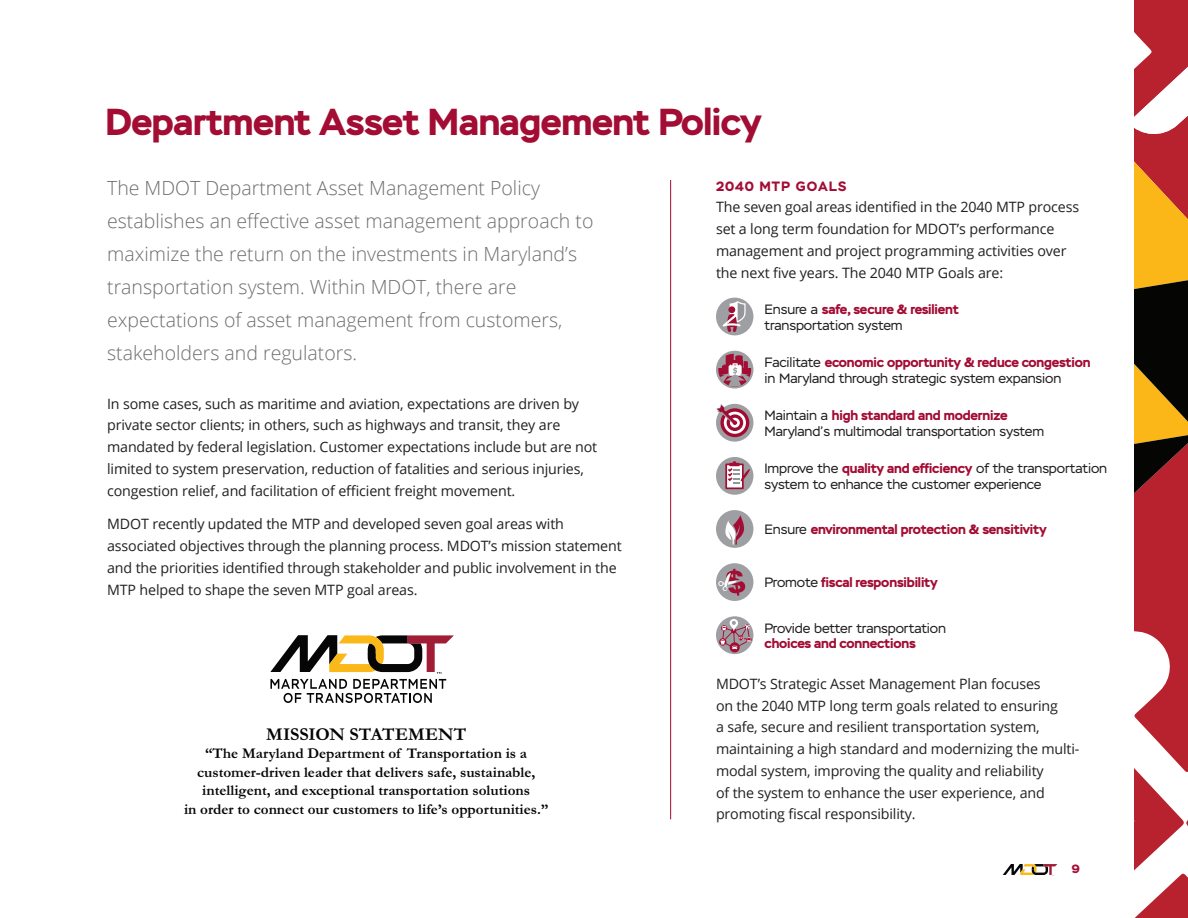
<style>
.page{position:relative;width:1188px;height:918px;background:#fff}
.page>*{position:absolute;margin:0;border:0;box-sizing:border-box;transform-origin:0 0}
.t1{font:700 37.5px "Stem";letter-spacing:-.01em;color:#a30c33}
.Intro_text{font:300 19.5px/33px "Open Sans";color:#6c6d70}
.t2{font:700 18.3px "Garamond";color:#050604}
.t3{font:700 15px/18.5px "Garamond";color:#050604;text-align:center}
.Body_copy{font:14.25px/21.8px "Open Sans";letter-spacing:-.01em;color:#231f20}
.MTP_Goals{font:13.5px/15.8px "Stem";letter-spacing:-.01em;color:#231f20}
.MTP_Goals-2{font:700 13.5px "Stem";letter-spacing:-.01em;color:#a30c33}
.H2_no_space_after{font:700 13.5px "Stem";letter-spacing:.085em;color:#a30c33}
.t4{font:700 12px "Stem";color:#a30c33}
.s1{font-weight:700;color:#a30c33}
.s2{font-weight:400;color:#231f20}
</style>
<div class="page">
<svg style="left:1134px;top:0;width:54px;height:918px"></svg>
<svg style="left:1003px;top:864px;width:54px;height:12px"></svg>
<svg style="left:716px;top:616px;width:37px;height:38px"></svg>
<svg style="left:730px;top:642px;width:10px;height:10px"></svg>
<svg style="left:720px;top:619px;width:32px;height:30px"></svg>
<div style="left:716px;top:563px;width:37px;height:38px;background:#9ea0a3;border-radius:50%"></div>
<svg style="left:718px;top:569px;width:28px;height:27px"></svg>
<div style="left:716px;top:510px;width:37px;height:38px;background:#9d9fa2;border-radius:50%"></div>
<svg style="left:724px;top:515px;width:21px;height:30px"></svg>
<div style="left:716px;top:457px;width:37px;height:38px;background:#9d9fa2;border-radius:50%"></div>
<svg style="left:725px;top:461px;width:25px;height:28px"></svg>
<div style="left:716px;top:404px;width:37px;height:38px;background:#9d9fa2;border-radius:50%"></div>
<svg style="left:716px;top:404px;width:33px;height:33px"></svg>
<svg style="left:716px;top:351px;width:37px;height:38px"></svg>
<svg style="left:718px;top:354px;width:33px;height:33px"></svg>
<svg style="left:270px;top:635px;width:184px;height:68px"></svg>
<div style="left:716px;top:298px;width:37px;height:37px;background:#9d9fa2;border-radius:50%"></div>
<svg style="left:723px;top:301px;width:23px;height:32px"></svg>
<hr style="left:670px;top:180px;width:1px;height:639px;background:#a30c33">
<h1 class="t1" style="left:105px;top:98px;width:658px">Department Asset Management Policy</h1>
<p class="Intro_text" style="left:107px;top:171px;width:488px">The MDOT Department Asset Management Policy establishes an effective asset management approach to maximize the return on the investments in Maryland’s transportation system. Within MDOT, there are expectations of asset management from customers, stakeholders and regulators.</p>
<p class="Body_copy" style="left:107px;top:392px;width:492px">In some cases, such as maritime and aviation, expectations are driven by private sector clients; in others, such as highways and transit, they are mandated by federal legislation. Customer expectations include but are not limited to system preservation, reduction of fatalities and serious injuries, congestion relief, and facilitation of efficient freight movement.</p>
<p class="Body_copy" style="left:107px;top:513px;width:516px">MDOT recently updated the MTP and developed seven goal areas with associated objectives through the planning process. MDOT’s mission statement and the priorities identified through stakeholder and public involvement in the MTP helped to shape the seven MTP goal areas.</p>
<p class="t2" style="left:266px;top:722px;width:202px">MISSION STATEMENT</p>
<p class="t3" style="left:184px;top:744px;width:366px">“The Maryland Department of Transportation is a customer-driven leader that delivers safe, sustainable, intelligent, and exceptional transportation solutions<br>in order to connect our customers to life’s opportunities.”</p>
<p class="H2_no_space_after" style="left:716px;top:177px;width:132px">2040 MTP GOALS</p>
<p class="Body_copy" style="left:716px;top:196px;width:365px">The seven goal areas identified in the 2040 MTP process set a long term foundation for MDOT’s performance management and project programming activities over the next five years. The 2040 MTP Goals are:</p>
<p class="MTP_Goals" style="left:765px;top:301px;width:196px">Ensure a <span class="s1">safe, secure &amp; resilient </span>transportation system</p>
<p class="MTP_Goals" style="left:765px;top:355px;width:328px">Facilitate <span class="s1">economic opportunity &amp; reduce congestion </span>in Maryland through strategic system expansion</p>
<p class="MTP_Goals" style="left:765px;top:408px;width:281px">Maintain a <span class="s1">high standard and modernize<br></span>Maryland’s multimodal transportation system</p>
<p class="MTP_Goals" style="left:765px;top:461px;width:344px">Improve the <span class="s1">quality and efficiency</span> of the transportation system to enhance the customer experience</p>
<p class="MTP_Goals-2" style="left:765px;top:521px;width:284px"><span class="s2">Ensure</span> environmental protection &amp; sensitivity</p>
<p class="MTP_Goals-2" style="left:765px;top:574px;width:175px"><span class="s2">Promote</span> fiscal responsibility</p>
<p class="MTP_Goals" style="left:765px;top:620px;width:183px">Provide better transportation <span class="s1">choices and connections</span></p>
<p class="Body_copy" style="left:716px;top:672px;width:365px">MDOT’s Strategic Asset Management Plan focuses<br>on the 2040 MTP long term goals related to ensuring<br>a safe, secure and resilient transportation system, maintaining a high standard and modernizing the multi&shy;modal system, improving the quality and reliability<br>of the system to enhance the user experience, and promoting fiscal responsibility.</p>
<p class="t4" style="left:1072px;top:861px;width:10px">9</p>
</div>
